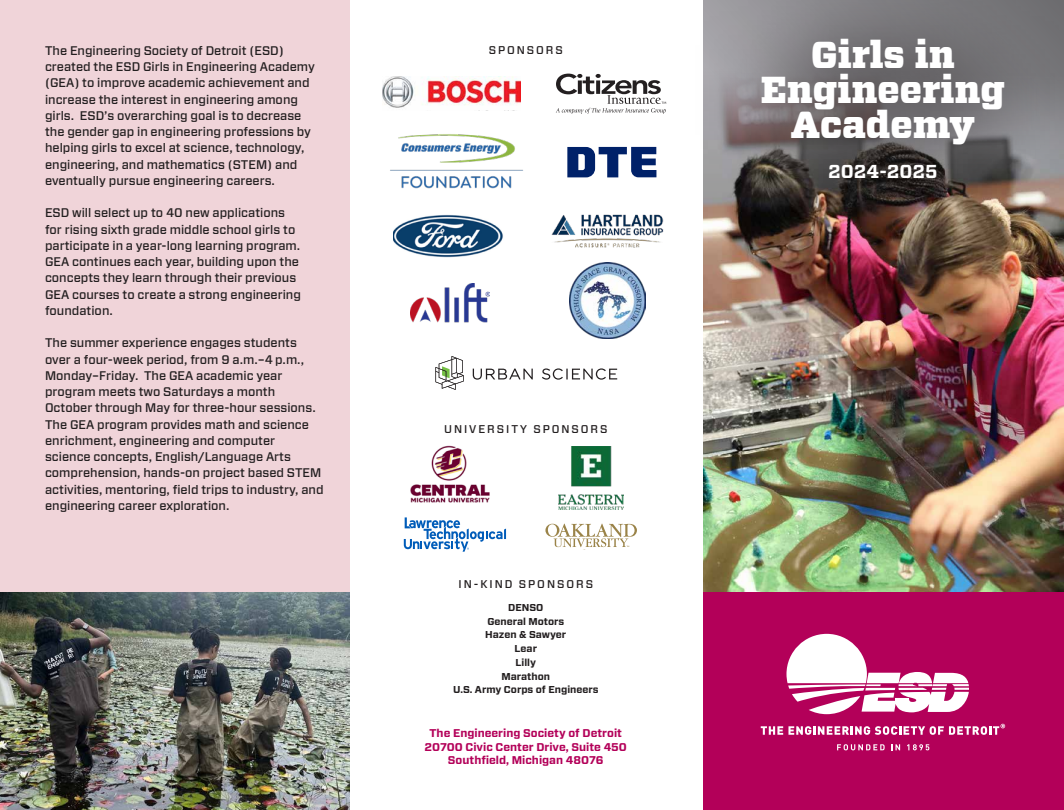
<style>
.page{position:relative;width:1064px;height:810px;background:#fff}
.page>*{position:absolute;margin:0;border:0;box-sizing:border-box;transform-origin:0 0}
.t1{font:900 37.5px/35px "Vitesse";color:#fff;text-align:center}
.t2{font:700 18.75px "Vitesse";color:#fff}
.t3{font:500 12.5px/16.2px "Vitesse Sans";color:#231f20}
.t4{font:700 11.25px/13.5px "Vitesse Sans";color:#b30059;text-align:center}
.t5{font:500 11.25px "Vitesse Sans";letter-spacing:.175em;color:#231f20}
.t6{font:700 10px/13.8px "Vitesse Sans";color:#231f20;text-align:center}
</style>
<div class="page">
<img style="left:703px;top:253px;width:360px;height:339px">
<div style="left:0;top:0;width:349px;height:810px;background:#f0d4d9"></div>
<div style="left:703px;top:592px;width:360px;height:218px;background:#b30059"></div>
<svg style="left:786px;top:634px;width:183px;height:80px"></svg>
<svg style="left:760px;top:724px;width:244px;height:11px"></svg>
<svg style="left:837px;top:744px;width:47px;height:6px"></svg>
<svg style="left:891px;top:744px;width:8px;height:6px"></svg>
<svg style="left:907px;top:744px;width:22px;height:6px"></svg>
<div style="left:691px;top:0;width:372px;height:253px;background:#231f20;opacity:.67"></div>
<img style="left:0;top:592px;width:349px;height:218px">
<img style="left:393px;top:215px;width:110px;height:42px">
<svg style="left:472px;top:368px;width:145px;height:12px"></svg>
<svg style="left:435px;top:356px;width:28px;height:34px"></svg>
<img style="left:382px;top:76px;width:138px;height:32px">
<img style="left:569px;top:263px;width:76px;height:75px">
<svg style="left:556px;top:74px;width:110px;height:40px"></svg>
<svg style="left:567px;top:147px;width:89px;height:30px"></svg>
<img style="left:551px;top:214px;width:113px;height:34px">
<img style="left:390px;top:134px;width:133px;height:55px">
<svg style="left:545px;top:524px;width:91px;height:26px"></svg>
<img style="left:410px;top:284px;width:79px;height:39px">
<img style="left:410px;top:445px;width:80px;height:58px">
<svg style="left:403px;top:518px;width:103px;height:34px"></svg>
<img style="left:558px;top:447px;width:65px;height:63px">
<p class="t3" style="left:45px;top:43px;width:271px">The Engineering Society of Detroit (ESD) created the ESD Girls in Engineering Academy (GEA) to improve academic achievement and increase the interest in engineering among girls. ESD’s overarching goal is to decrease the gender gap in engineering professions by helping girls to excel at science, technology, engineering, and mathematics (STEM) and eventually pursue engineering careers.</p>
<p class="t3" style="left:45px;top:205px;width:257px">ESD will select up to 40 new applications for rising sixth grade middle school girls to participate in a year-long learning program.<br>GEA continues each year, building upon the concepts they learn through their previous GEA courses to create a strong engineering foundation.</p>
<p class="t3" style="left:45px;top:335px;width:280px">The summer experience engages students over a four-week period, from 9 a.m.–4 p.m., Monday–Friday. The GEA academic year program meets two Saturdays a month October through May for three-hour sessions.<br>The GEA program provides math and science enrichment, engineering and computer science concepts, English/Language Arts comprehension, hands-on project based STEM activities, mentoring, field trips to industry, and engineering career exploration.</p>
<p class="t5" style="left:488px;top:43px;width:76px">SPONSORS</p>
<p class="t5" style="left:444px;top:421px;width:165px">UNIVERSITY SPONSORS</p>
<p class="t5" style="left:458px;top:577px;width:136px">IN-KIND SPONSORS</p>
<p class="t6" style="left:453px;top:601px;width:147px">DENSO<br>General Motors<br>Hazen &amp; Sawyer<br>Lear<br>Lilly<br>Marathon<br>U.S. Army Corps of Engineers</p>
<p class="t4" style="left:424px;top:727px;width:204px">The Engineering Society of Detroit<br>20700 Civic Center Drive, Suite 450<br>Southfield, Michigan 48076</p>
<h1 class="t1" style="left:760px;top:38px;width:245px">Girls in<br>Engineering<br>Academy</h1>
<h2 class="t2" style="left:828px;top:159px;width:111px">2024-2025</h2>
</div>
